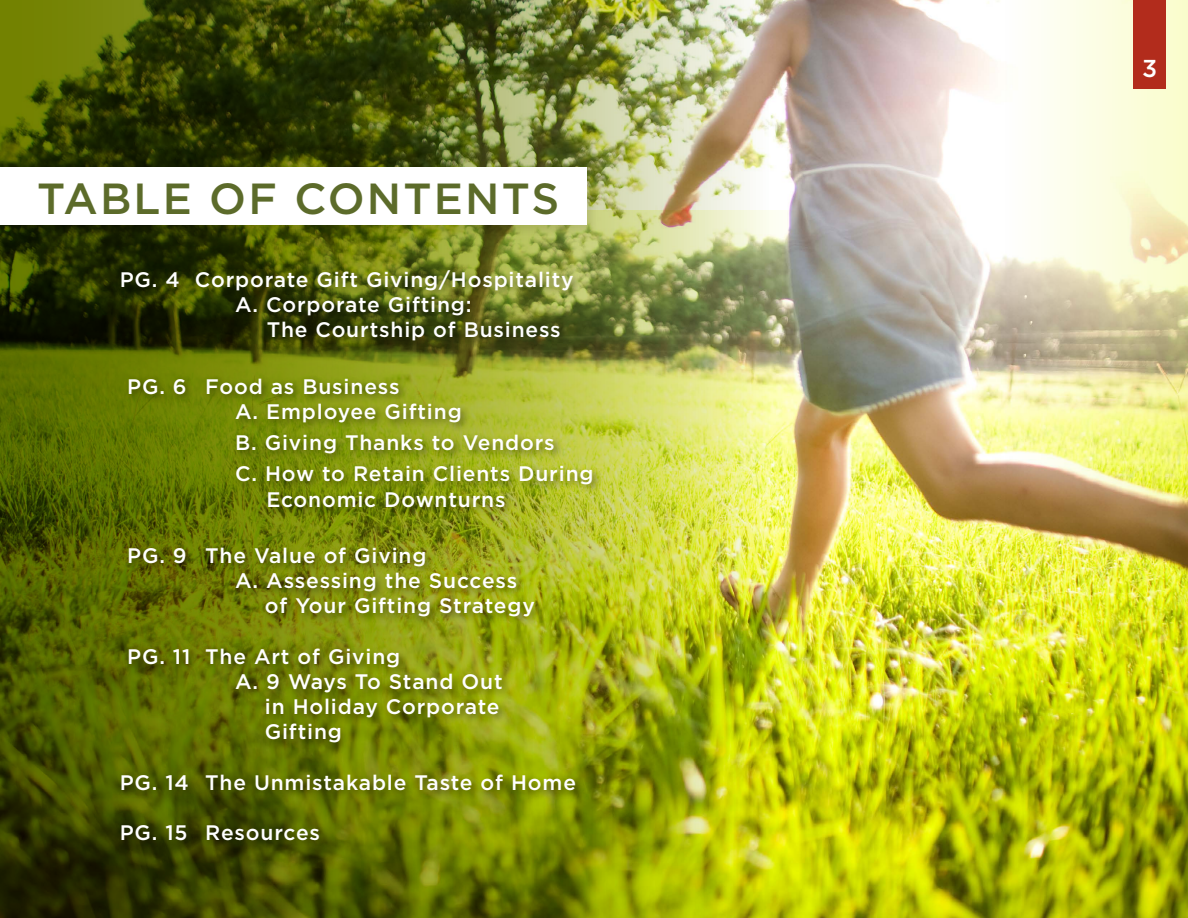
<style>
.page{position:relative;width:1188px;height:918px;background:#fff}
.page>*{position:absolute;margin:0;border:0;box-sizing:border-box;transform-origin:0 0}
.t1{font:500 43.5px "Gotham";letter-spacing:.05em;color:#5c6b2a}
.t2{font:500 24.45px "Gotham";color:#fff}
.t3{font:500 21px/25.2px "Gotham";letter-spacing:.04em;color:#fff}
</style>
<div class="page">
<img style="left:771px;top:0;width:231px;height:918px">
<img style="left:0;top:0;width:771px;height:211px">
<img style="left:0;top:211px;width:821px;height:707px">
<div style="left:0;top:165px;width:599px;height:72px;background:#000;opacity:.1"></div>
<div style="left:0;top:167px;width:586px;height:58px;background:#fff"></div>
<div style="left:117px;top:266px;width:486px;height:585px;background:#000;opacity:.5"></div>
<img style="left:1002px;top:0;width:186px;height:918px">
<div style="left:1133px;top:0;width:33px;height:88px;background:#b22c1c"></div>
<h1 class="t1" style="left:37px;top:173px;width:524px">TABLE OF CONTENTS</h1>
<p class="t3" style="left:235px;top:267px;width:340px;text-indent:-116px">PG. 4 Corporate Gift Giving/Hospitality<br>A. Corporate Gifting:</p>
<p class="t3" style="left:267px;top:317px;width:296px">The Courtship of Business</p>
<p class="t3" style="left:235px;top:374px;width:228px;text-indent:-108px">PG. 6 Food as Business<br>A. Employee Gifting</p>
<p class="t3" style="left:235px;top:427px;width:360px;line-height:31.2px">B. Giving Thanks to Vendors<br>C. How to Retain Clients During</p>
<p class="t3" style="left:266px;top:486px;width:241px">Economic Downturns</p>
<p class="t3" style="left:127px;top:543px;width:301px">PG. 9 The Value of Giving</p>
<p class="t3" style="left:235px;top:568px;width:284px">A. Assessing the Success</p>
<p class="t3" style="left:265px;top:593px;width:272px">of Your Gifting Strategy</p>
<p class="t3" style="left:127px;top:644px;width:275px">PG. 11 The Art of Giving</p>
<p class="t3" style="left:235px;top:669px;width:269px">A. 9 Ways To Stand Out</p>
<p class="t3" style="left:265px;top:694px;width:236px">in Holiday Corporate</p>
<p class="t3" style="left:265px;top:719px;width:79px">Gifting</p>
<p class="t3" style="left:120px;top:770px;width:458px">PG. 14 The Unmistakable Taste of Home</p>
<p class="t3" style="left:120px;top:820px;width:202px">PG. 15 Resources</p>
<p class="t2" style="left:1142px;top:55px;width:17px">3</p>
</div>
